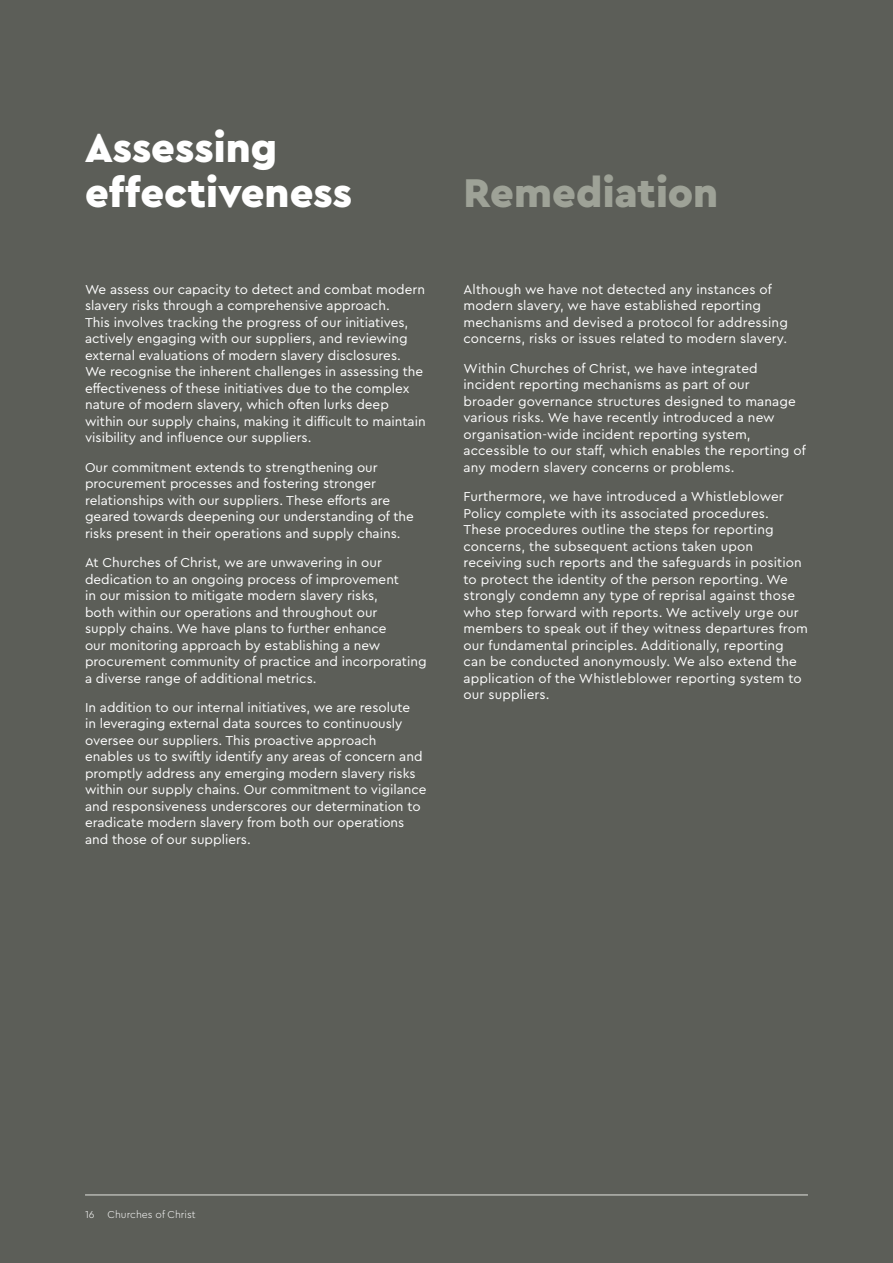
<style>
.page{position:relative;width:893px;height:1263px;background:#5c5e58}
.page>*{position:absolute;margin:0;border:0;box-sizing:border-box;transform-origin:0 0}
.Page_Headlines{font:900 42px/45px "Cera Pro";color:#fff}
.Page_Headlines-2{font:900 42px "Cera Pro";color:#9ea297}
.Body{font:13.5px/16.5px "Cera Pro";color:#fff}
.t1{font:300 10.5px "Cera Pro";color:#fff}
</style>
<div class="page">
<hr style="left:85px;top:1194px;width:723px;height:1px;background:#e2e3de">
<p class="Page_Headlines" style="left:85px;top:123px;width:269px">Assessing effectiveness</p>
<p class="Body" style="left:85px;top:281px;width:342px">We assess our capacity to detect and combat modern slavery risks through a comprehensive approach.<br>This involves tracking the progress of our initiatives, actively engaging with our suppliers, and reviewing external evaluations of modern slavery disclosures.<br>We recognise the inherent challenges in assessing the effectiveness of these initiatives due to the complex nature of modern slavery, which often lurks deep within our supply chains, making it difficult to maintain visibility and influence our suppliers.</p>
<p class="Body" style="left:85px;top:458px;width:330px">Our commitment extends to strengthening our procurement processes and fostering stronger relationships with our suppliers. These efforts are geared towards deepening our understanding of the risks present in their operations and supply chains.</p>
<p class="Body" style="left:85px;top:554px;width:343px">At Churches of Christ, we are unwavering in our dedication to an ongoing process of improvement<br>in our mission to mitigate modern slavery risks,<br>both within our operations and throughout our<br>supply chains. We have plans to further enhance<br>our monitoring approach by establishing a new procurement community of practice and incorporating a diverse range of additional metrics.</p>
<p class="Body" style="left:85px;top:698px;width:343px">In addition to our internal initiatives, we are resolute<br>in leveraging external data sources to continuously oversee our suppliers. This proactive approach enables us to swiftly identify any areas of concern and promptly address any emerging modern slavery risks within our supply chains. Our commitment to vigilance and responsiveness underscores our determination to eradicate modern slavery from both our operations and those of our suppliers.</p>
<p class="Page_Headlines-2" style="left:463px;top:164px;width:256px">Remediation</p>
<p class="Body" style="left:463px;top:281px;width:326px">Although we have not detected any instances of modern slavery, we have established reporting mechanisms and devised a protocol for addressing concerns, risks or issues related to modern slavery.</p>
<p class="Body" style="left:463px;top:359px;width:344px">Within Churches of Christ, we have integrated incident reporting mechanisms as part of our<br>broader governance structures designed to manage various risks. We have recently introduced a new organisation-wide incident reporting system, accessible to our staff, which enables the reporting of any modern slavery concerns or problems.</p>
<p class="Body" style="left:463px;top:488px;width:346px">Furthermore, we have introduced a Whistleblower Policy complete with its associated procedures.<br>These procedures outline the steps for reporting concerns, the subsequent actions taken upon receiving such reports and the safeguards in position to protect the identity of the person reporting. We strongly condemn any type of reprisal against those who step forward with reports. We actively urge our members to speak out if they witness departures from our fundamental principles. Additionally, reporting can be conducted anonymously. We also extend the application of the Whistleblower reporting system to our suppliers.</p>
<p class="t1" style="left:85px;top:1208px;width:112px">16 Churches of Christ</p>
</div>
